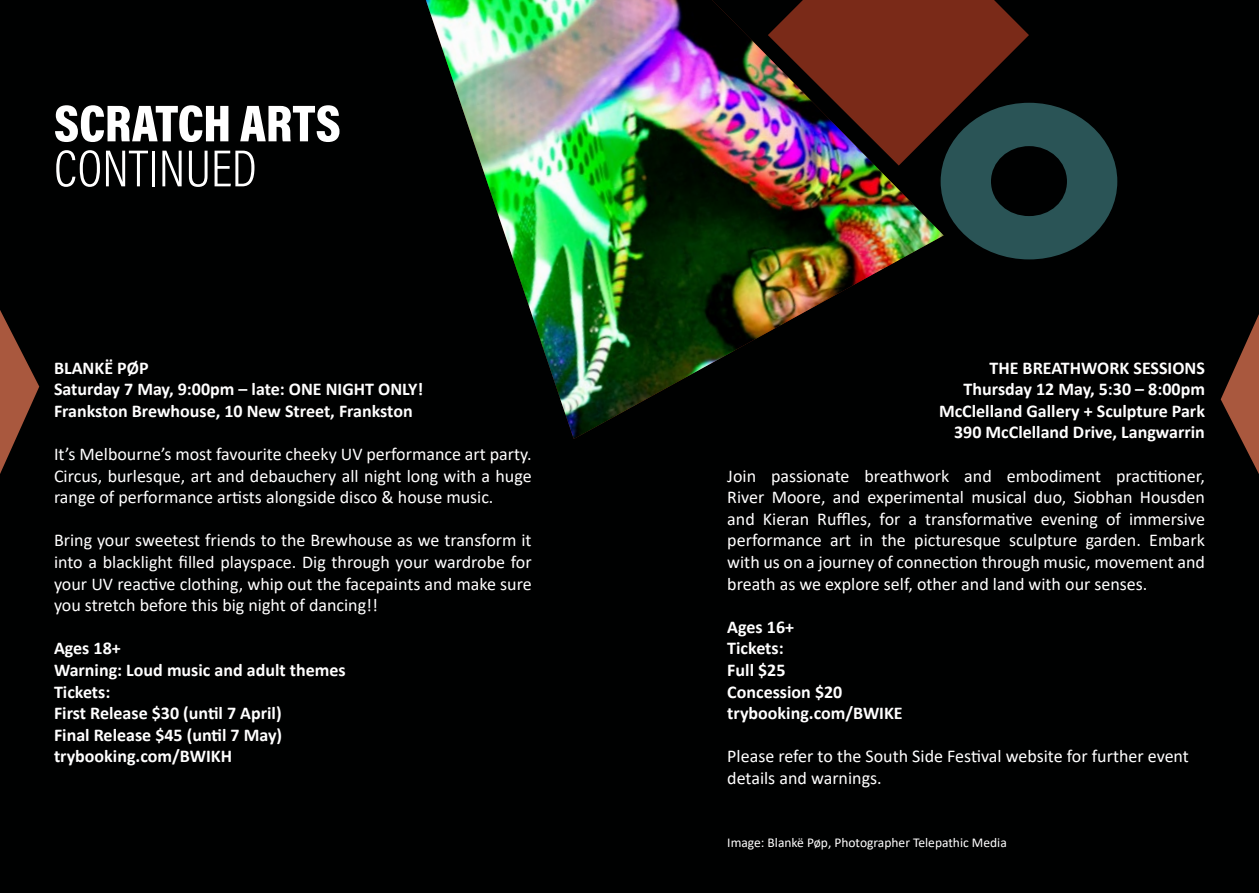
<style>
.page{position:relative;width:1259px;height:893px;background:#000101}
.page>*{position:absolute;margin:0;border:0;box-sizing:border-box;transform-origin:0 0}
.t1{font:52.5px/45px "Acumin Variable Concept";color:#fff}
.t2{font:18px/21.6px "Calibri";color:#fff;text-align:justify}
.t3{font:700 18px/21.6px "Calibri";color:#fff}
.t4{font:13.5px "Calibri";color:#fff}
</style>
<div class="page">
<svg style="left:0;top:310px;width:39px;height:164px"></svg>
<img style="left:426px;top:0;width:475px;height:439px">
<svg style="left:1220px;top:314px;width:39px;height:160px"></svg>
<img style="left:768px;top:0;width:349px;height:259px">
<h1 class="t1" style="left:54px;top:99px;width:288px">SCRATCH ARTS<br>CONTINUED</h1>
<p class="t3" style="left:54px;top:356px;width:371px">BLANKË PØP<br>Saturday 7 May, 9:00pm – late: ONE NIGHT ONLY!<br>Frankston Brewhouse, 10 New Street, Frankston</p>
<p class="t2" style="left:54px;top:443px;width:479px">It’s Melbourne’s most favourite cheeky UV performance art party.<br>Circus, burlesque, art and debauchery all night long with a huge range of performance artists alongside disco &amp; house music.</p>
<p class="t2" style="left:54px;top:529px;width:479px">Bring your sweetest friends to the Brewhouse as we transform it into a blacklight filled playspace. Dig through your wardrobe for your UV reactive clothing, whip out the facepaints and make sure you stretch before this big night of dancing!!</p>
<p class="t3" style="left:54px;top:637px;width:293px">Ages 18+<br>Warning: Loud music and adult themes<br>Tickets:<br>First Release $30 (until 7 April)<br>Final Release $45 (until 7 May) trybooking.com/BWIKH</p>
<p class="t3" style="left:939px;top:356px;width:267px;text-align:right">THE BREATHWORK SESSIONS<br>Thursday 12 May, 5:30 – 8:00pm<br>McClelland Gallery + Sculpture Park<br>390 McClelland Drive, Langwarrin</p>
<p class="t2" style="left:727px;top:464px;width:479px">Join passionate breathwork and embodiment practitioner, River Moore, and experimental musical duo, Siobhan Housden and Kieran Ruffles, for a transformative evening of immersive performance art in the picturesque sculpture garden. Embark with us on a journey of connection through music, movement and breath as we explore self, other and land with our senses.</p>
<p class="t3" style="left:727px;top:616px;width:177px">Ages 16+<br>Tickets:<br>Full $25<br>Concession $20 trybooking.com/BWIKE</p>
<p class="t2" style="left:727px;top:745px;width:463px">Please refer to the South Side Festival website for further event details and warnings.</p>
<p class="t4" style="left:727px;top:833px;width:281px">Image: Blankë Pøp, Photographer Telepathic Media</p>
</div>
